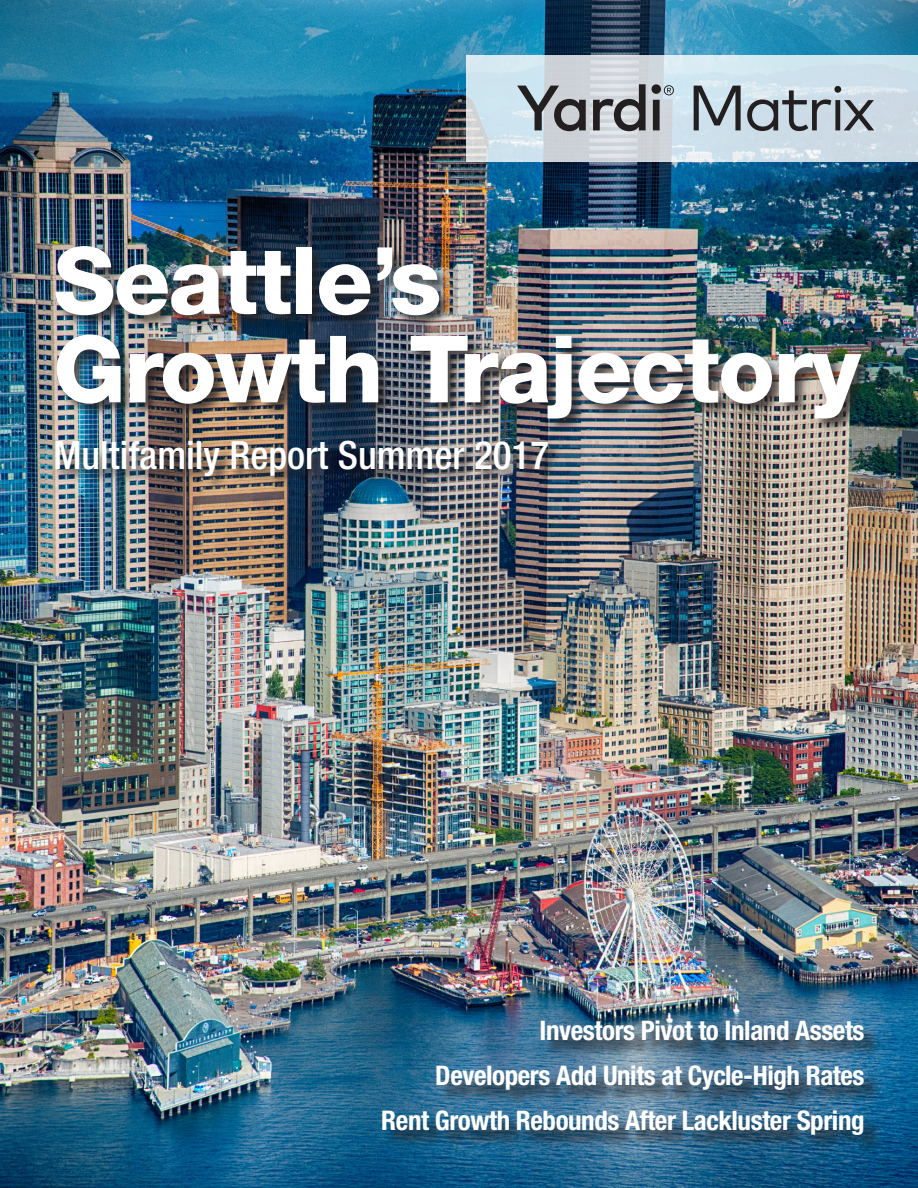
<style>
.page{position:relative;width:918px;height:1188px;background:#fff}
.page>*{position:absolute;margin:0;border:0;box-sizing:border-box;transform-origin:0 0}
.t1{font:800 93px/88.5px "Helvetica Neue LT Std";letter-spacing:-.02em;color:#fff}
.t2{font:500 condensed 39px "Helvetica Neue LT Std";color:#fff}
.t3{font:700 condensed 27px "Helvetica Neue LT Std";letter-spacing:-.015em;color:#fff}
</style>
<div class="page">
<img style="left:0;top:0;width:918px;height:1188px">
<svg style="left:466px;top:55px;width:452px;height:107px;background:#d0dfe7"></svg>
<div style="left:386px;top:1022px;width:496px;height:132px;background:#231f20;opacity:.75"></div>
<div style="left:54px;top:245px;width:821px;height:247px;background:#231f20;opacity:.75"></div>
<svg style="left:517px;top:86px;width:69px;height:45px;background:#90969b"></svg>
<svg style="left:593px;top:84px;width:53px;height:47px;background:#8f9093"></svg>
<svg style="left:652px;top:84px;width:22px;height:46px"></svg>
<svg style="left:694px;top:86px;width:47px;height:44px;background:#89949a"></svg>
<svg style="left:747px;top:86px;width:127px;height:45px;background:#a2acb4"></svg>
<p class="t1" style="left:53px;top:236px;width:809px">Seattle’s<br>Growth Trajectory</p>
<p class="t2" style="left:53px;top:432px;width:497px">Multifamily Report Summer 2017</p>
<p class="t3" style="left:540px;top:1014px;width:327px">Investors Pivot to Inland Assets</p>
<p class="t3" style="left:435px;top:1059px;width:431px">Developers Add Units at Cycle-High Rates</p>
<p class="t3" style="left:381px;top:1104px;width:485px">Rent Growth Rebounds After Lackluster Spring</p>
</div>
